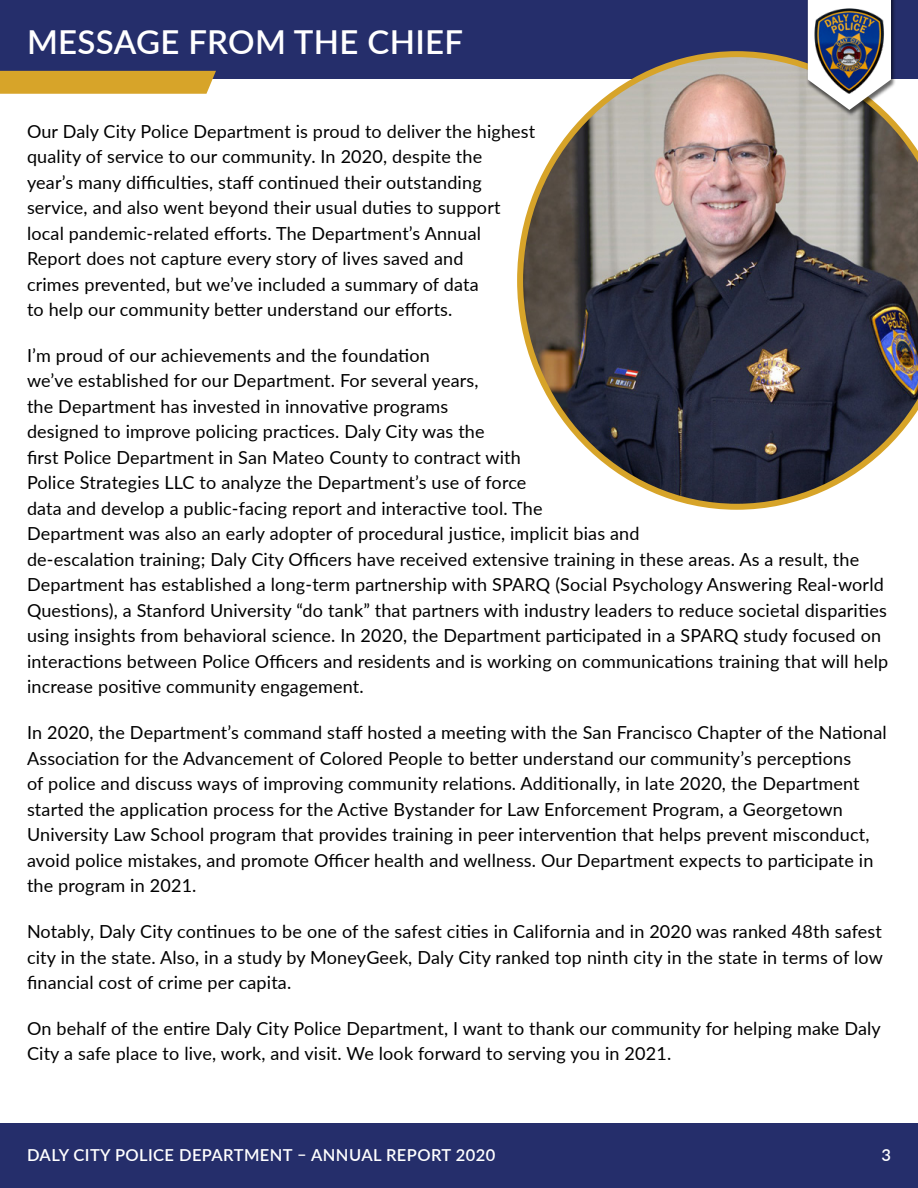
<style>
.page{position:relative;width:918px;height:1188px;background:#fff}
.page>*{position:absolute;margin:0;border:0;box-sizing:border-box;transform-origin:0 0}
.t1{font:600 33px "Lato";letter-spacing:.01em;color:#fff}
.t2{font:18px/25.5px "Lato";letter-spacing:.01em;color:#000}
.t3{font:600 16.5px "Lato";letter-spacing:.025em;color:#fff}
</style>
<div class="page">
<div style="left:0;top:0;width:918px;height:79px;background:#252e6b"></div>
<div style="left:0;top:1123px;width:918px;height:65px;background:#252e6b"></div>
<div style="left:0;top:71px;width:216px;height:23px;background:#d7a429"></div>
<img style="left:517px;top:51px;width:401px;height:459px">
<div style="left:806px;top:0;width:90px;height:117px;background:#000;opacity:.6"></div>
<svg style="left:808px;top:0;width:83px;height:110px"></svg>
<img style="left:814px;top:8px;width:71px;height:87px">
<h1 class="t1" style="left:27px;top:18px;width:438px">MESSAGE FROM THE CHIEF</h1>
<p class="t2" style="left:27px;top:118px;width:510px">Our Daly City Police Department is proud to deliver the highest quality of service to our community. In 2020, despite the<br>year’s many difficulties, staff continued their outstanding service, and also went beyond their usual duties to support local pandemic-related efforts. The Department’s Annual Report does not capture every story of lives saved and<br>crimes prevented, but we’ve included a summary of data<br>to help our community better understand our efforts.</p>
<p class="t2" style="left:27px;top:342px;width:863px">I’m proud of our achievements and the foundation<br>we’ve established for our Department. For several years,<br>the Department has invested in innovative programs<br>designed to improve policing practices. Daly City was the<br>first Police Department in San Mateo County to contract with<br>Police Strategies LLC to analyze the Department’s use of force<br>data and develop a public-facing report and interactive tool. The<br>Department was also an early adopter of procedural justice, implicit bias and<br>de-escalation training; Daly City Officers have received extensive training in these areas. As a result, the Department has established a long-term partnership with SPARQ (Social Psychology Answering Real-world Questions), a Stanford University “do tank” that partners with industry leaders to reduce societal disparities using insights from behavioral science. In 2020, the Department participated in a SPARQ study focused on interactions between Police Officers and residents and is working on communications training that will help increase positive community engagement.</p>
<p class="t2" style="left:27px;top:719px;width:861px">In 2020, the Department’s command staff hosted a meeting with the San Francisco Chapter of the National Association for the Advancement of Colored People to better understand our community’s perceptions<br>of police and discuss ways of improving community relations. Additionally, in late 2020, the Department started the application process for the Active Bystander for Law Enforcement Program, a Georgetown University Law School program that provides training in peer intervention that helps prevent misconduct, avoid police mistakes, and promote Officer health and wellness. Our Department expects to participate in the program in 2021.</p>
<p class="t2" style="left:27px;top:918px;width:857px;text-align:justify">Notably, Daly City continues to be one of the safest cities in California and in 2020 was ranked 48th safest city in the state. Also, in a study by MoneyGeek, Daly City ranked top ninth city in the state in terms of low financial cost of crime per capita.</p>
<p class="t2" style="left:27px;top:1015px;width:855px">On behalf of the entire Daly City Police Department, I want to thank our community for helping make Daly<br>City a safe place to live, work, and visit. We look forward to serving you in 2021.</p>
<p class="t3" style="left:27px;top:1143px;width:470px">DALY CITY POLICE DEPARTMENT – ANNUAL REPORT 2020</p>
<p class="t3" style="left:881px;top:1143px;width:11px">3</p>
</div>
